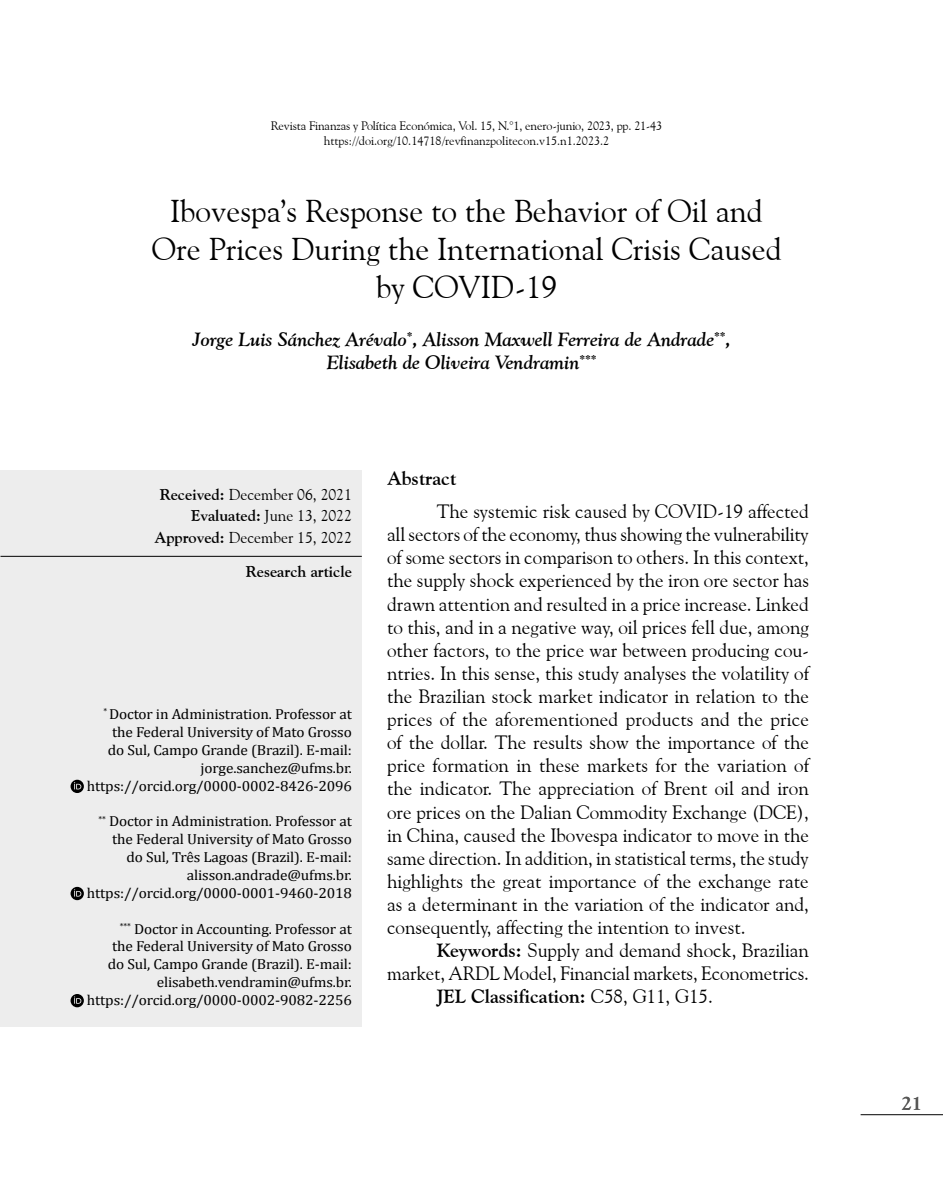
<style>
.page{position:relative;width:943px;height:1191px;background:#fff}
.page>*{position:absolute;margin:0;border:0;box-sizing:border-box;transform-origin:0 0}
.t1{font:31.5px/37.8px "Goudy Old Style BT";color:#000;text-align:center}
.t2{font:19.25px/23.1px "Goudy Old Style BT";color:#000;text-align:justify}
.t3{font:italic 700 19.25px/23.1px "Goudy Old Style BT";color:#000;text-align:center}
.t4{font:700 19.25px "Goudy Old Style BT";color:#000}
.t5{font:700 19.25px "Goudy Old Style BT";color:#575756}
.t6{font:15.75px/21.3px "Goudy Old Style BT";color:#000;text-align:right}
.t7{font:700 15.75px "Goudy Old Style BT";color:#000}
.t8{font:14.53px/17.8px "Cambria";letter-spacing:-.01em;color:#000;text-align:right;scale:1.05 1}
.t9{font:12.25px/14.7px "Goudy Old Style BT";letter-spacing:-.01em;color:#000;text-align:center}
.s1{font-weight:700}
.s2{font-weight:400}
</style>
<div class="page">
<hr style="left:860px;top:1114px;width:83px;height:1px;background:#000">
<div style="left:0;top:470px;width:362px;height:557px;background:#ededed"></div>
<hr style="left:0;top:556px;width:362px;height:1px;background:#000">
<svg style="left:71px;top:779px;width:13px;height:14px"></svg>
<svg style="left:74px;top:782px;width:7px;height:7px"></svg>
<svg style="left:71px;top:887px;width:13px;height:13px"></svg>
<svg style="left:74px;top:889px;width:7px;height:7px"></svg>
<svg style="left:71px;top:994px;width:13px;height:13px"></svg>
<svg style="left:74px;top:996px;width:7px;height:7px"></svg>
<p class="t9" style="left:271px;top:118px;width:393px">Revista Finanzas y Política Económica, Vol. 15, N.°1, enero-junio, 2023, pp. 21-43 https://doi.org/10.14718/revfinanzpolitecon.v15.n1.2023.2</p>
<h1 class="t1" style="left:151px;top:192px;width:631px">Ibovespa’s Response to the Behavior of Oil and<br>Ore Prices During the International Crisis Caused by COVID-19</h1>
<p class="t3" style="left:192px;top:327px;width:540px">Jorge Luis Sánchez Arévalo<sup>*</sup>, Alisson Maxwell Ferreira de Andrade<sup>**</sup>,<br>Elisabeth de Oliveira Vendramin<sup>***</sup></p>
<p class="t6" style="left:154px;top:483px;width:199px"><span class="s1">Received:</span> December 06, 2021<br><span class="s1">Evaluated:</span> June 13, 2022<br><span class="s1">Approved:</span> December 15, 2022</p>
<p class="t7" style="left:246px;top:561px;width:108px">Research article</p>
<p class="t8" style="left:87px;top:705px;width:254px"><sup>*</sup> Doctor in Administration. Professor at the Federal University of Mato Grosso<br>do Sul, Campo Grande (Brazil). E-mail: jorge.sanchez@ufms.br. https://orcid.org/0000-0002-8426-2096</p>
<p class="t8" style="left:87px;top:812px;width:254px"><sup>**</sup> Doctor in Administration. Professor at the Federal University of Mato Grosso<br>do Sul, Três Lagoas (Brazil). E-mail: alisson.andrade@ufms.br. https://orcid.org/0000-0001-9460-2018</p>
<p class="t8" style="left:87px;top:919px;width:254px"><sup>***</sup> Doctor in Accounting. Professor at<br>the Federal University of Mato Grosso<br>do Sul, Campo Grande (Brazil). E-mail: elisabeth.vendramin@ufms.br. https://orcid.org/0000-0002-9082-2256</p>
<p class="t4" style="left:387px;top:466px;width:71px">Abstract</p>
<p class="t2" style="left:387px;top:499px;width:423px;text-indent:50px">The systemic risk caused by COVID-19 affected all sectors of the economy, thus showing the vulnerability of some sectors in comparison to others. In this context, the supply shock experienced by the iron ore sector has drawn attention and resulted in a price increase. Linked to this, and in a negative way, oil prices fell due, among other factors, to the price war between producing cou&shy;ntries. In this sense, this study analyses the volatility of the Brazilian stock market indicator in relation to the prices of the aforementioned products and the price of the dollar. The results show the importance of the price formation in these markets for the variation of the indicator. The appreciation of Brent oil and iron ore prices on the Dalian Commodity Exchange (DCE), in China, caused the Ibovespa indicator to move in the same direction. In addition, in statistical terms, the study highlights the great importance of the exchange rate as a determinant in the variation of the indicator and, consequently, affecting the intention to invest.</p>
<p class="t2" style="left:437px;top:938px;width:374px"><span class="s1">Keywords:</span> Supply and demand shock, Brazilian</p>
<p class="t2" style="left:387px;top:961px;width:423px">market, ARDL Model, Financial markets, Econometrics.</p>
<p class="t4" style="left:437px;top:984px;width:278px">JEL Classification: <span class="s2">C58, G11, G15.</span></p>
<p class="t5" style="left:901px;top:1091px;width:22px">21</p>
</div>
